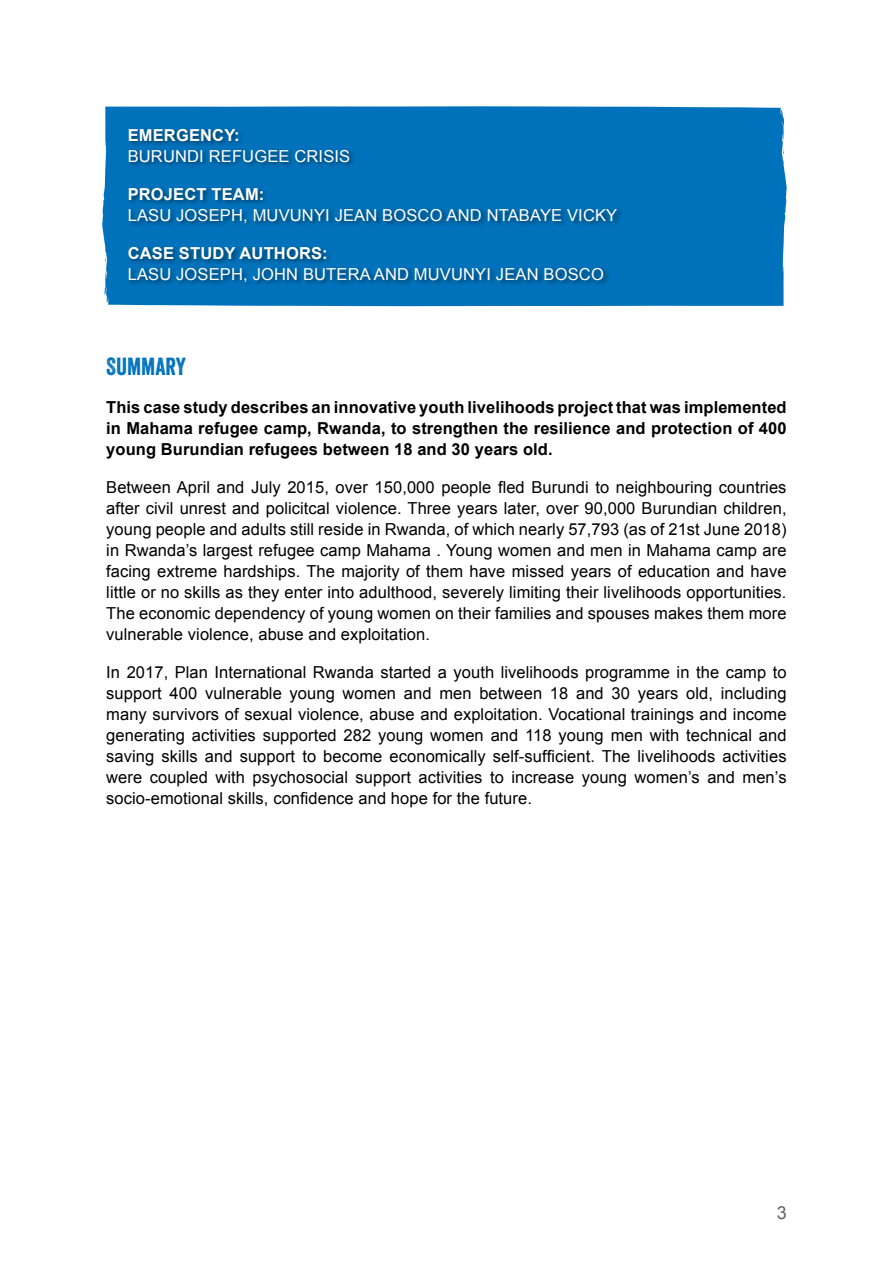
<style>
.page{position:relative;width:893px;height:1263px;background:#fff}
.page>*{position:absolute;margin:0;border:0;box-sizing:border-box;transform-origin:0 0}
.t1{font:24px "Veneer";color:#0072bb}
.t2{font:18px "Arial";color:#646363}
.t3{font:16.5px/21px "Arial";letter-spacing:.005em;color:#000;text-align:justify}
.t4{font:700 16.5px/21px "Arial";letter-spacing:.005em;color:#000;text-align:justify}
.t5{font:16.5px "Arial";letter-spacing:.01em;color:#fff}
.t6{font:700 16.5px "Arial";letter-spacing:.01em;color:#fff}
</style>
<div class="page">
<div style="left:102px;top:106px;width:685px;height:200px;background:#0072bb"></div>
<div style="left:127px;top:127px;width:497px;height:162px;background:#000;opacity:.5"></div>
<p class="t6" style="left:128px;top:124px;width:114px">EMERGENCY:</p>
<p class="t5" style="left:128px;top:145px;width:224px">BURUNDI REFUGEE CRISIS</p>
<p class="t6" style="left:128px;top:183px;width:138px">PROJECT TEAM:</p>
<p class="t5" style="left:128px;top:204px;width:491px">LASU JOSEPH, MUVUNYI JEAN BOSCO AND NTABAYE VICKY</p>
<p class="t6" style="left:128px;top:242px;width:202px">CASE STUDY AUTHORS:</p>
<p class="t5" style="left:128px;top:263px;width:478px">LASU JOSEPH, JOHN BUTERA AND MUVUNYI JEAN BOSCO</p>
<h1 class="t1" style="left:106px;top:352px;width:81px">SUMMARY</h1>
<p class="t4" style="left:106px;top:397px;width:682px">This case study describes an innovative youth livelihoods project that was implemented in Mahama refugee camp, Rwanda, to strengthen the resilience and protection of 400 young Burundian refugees between 18 and 30 years old.</p>
<p class="t3" style="left:106px;top:477px;width:682px">Between April and July 2015, over 150,000 people fled Burundi to neighbouring countries after civil unrest and policitcal violence. Three years later, over 90,000 Burundian children, young people and adults still reside in Rwanda, of which nearly 57,793 (as of 21st June 2018) in Rwanda’s largest refugee camp Mahama . Young women and men in Mahama camp are facing extreme hardships. The majority of them have missed years of education and have little or no skills as they enter into adulthood, severely limiting their livelihoods opportunities.<br>The economic dependency of young women on their families and spouses makes them more vulnerable violence, abuse and exploitation.</p>
<p class="t3" style="left:106px;top:662px;width:682px">In 2017, Plan International Rwanda started a youth livelihoods programme in the camp to support 400 vulnerable young women and men between 18 and 30 years old, including many survivors of sexual violence, abuse and exploitation. Vocational trainings and income generating activities supported 282 young women and 118 young men with technical and saving skills and support to become economically self-sufficient. The livelihoods activities were coupled with psychosocial support activities to increase young women’s and men’s socio-emotional skills, confidence and hope for the future.</p>
<p class="t2" style="left:777px;top:1200px;width:12px">3</p>
</div>
